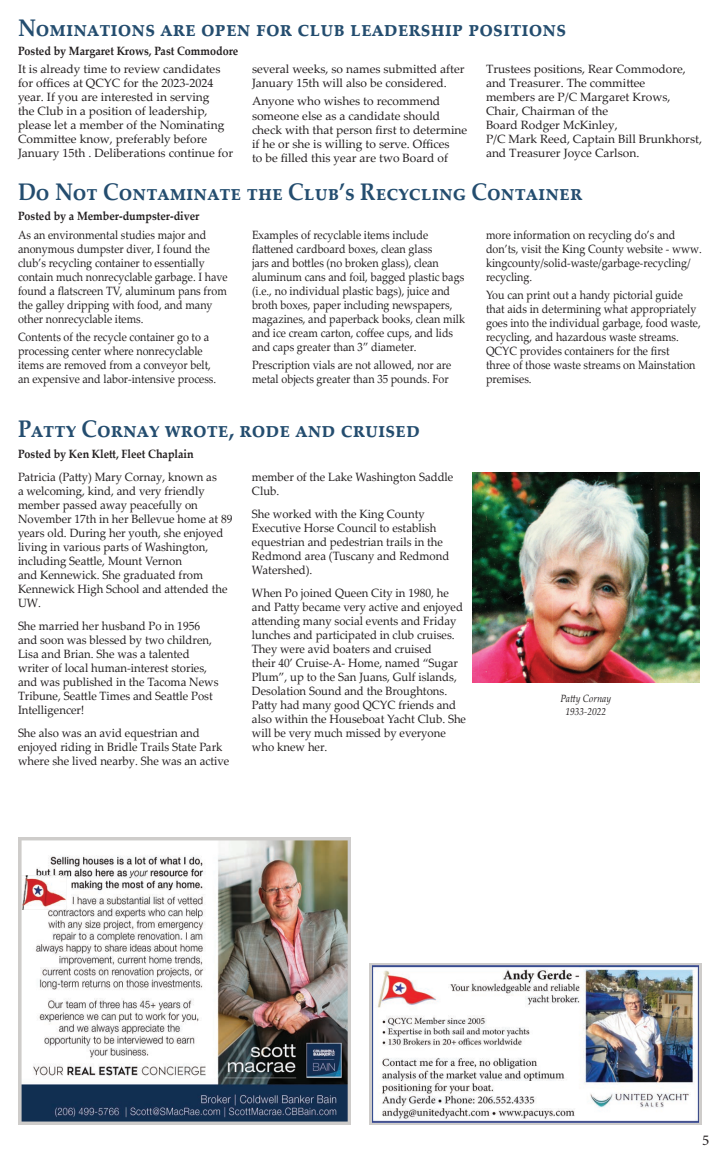
<style>
.page{position:relative;width:720px;height:1152px;background:#fff}
.page>*{position:absolute;margin:0;border:0;box-sizing:border-box;transform-origin:0 0}
.t1{font:700 24px "Palatino Linotype";color:#244d6f;scale:.9 1}
.t2{font:700 24px "Palatino Linotype";letter-spacing:.06em;color:#244d6f;scale:.9 1}
.t3{font:15px "Minion Pro";color:#231f20}
.t4{font:12px/14px "Palatino Linotype";color:#231f20;scale:.95 1}
.t5{font:12px/14px "Palatino Linotype";color:#231f20;scale:.9 1}
.t6{font:12px/14px "Palatino Linotype";color:#231f20}
.t7{font:700 12px "Palatino Linotype";color:#231f20;scale:.9 1}
.t8{font:italic 10.5px/13.1px "Palatino Linotype";color:#231f20;text-align:center;scale:.9 1}
</style>
<div class="page">
<img style="left:472px;top:472px;width:228px;height:210px">
<svg style="left:369px;top:963px;width:333px;height:162px;background:#b2b4c0"></svg>
<img style="left:372px;top:966px;width:327px;height:156px">
<div style="left:18px;top:837px;width:333px;height:288px;background:#ceccca"></div>
<img style="left:22px;top:840px;width:326px;height:282px">
<img style="left:22px;top:875px;width:44px;height:35px">
<h1 class="t1" style="left:18px;top:10px;width:611px">Nominations are open for club leadership positions</h1>
<p class="t7" style="left:18px;top:43px;width:246px">Posted by Margaret Krows, Past Commodore</p>
<p class="t6" style="left:18px;top:61px;width:217px">It is already time to review candidates for offices at QCYC for the 2023-2024 year. If you are interested in serving<br>the Club in a position of leadership, please let a member of the Nominating Committee know, preferably before January 15th . Deliberations continue for</p>
<p class="t6" style="left:252px;top:61px;width:214px">several weeks, so names submitted after<br>January 15th will also be considered.</p>
<p class="t6" style="left:252px;top:94px;width:217px">Anyone who wishes to recommend someone else as a candidate should check with that person first to determine if he or she is willing to serve. Offices<br>to be filled this year are two Board of</p>
<p class="t6" style="left:486px;top:61px;width:217px">Trustees positions, Rear Commodore, and Treasurer. The committee<br>members are P/C Margaret Krows,<br>Chair, Chairman of the<br>Board Rodger McKinley,<br>P/C Mark Reed, Captain Bill Brunkhorst, and Treasurer Joyce Carlson.</p>
<h1 class="t1" style="left:18px;top:175px;width:624px">Do Not Contaminate the Club’s Recycling Container</h1>
<p class="t7" style="left:18px;top:207px;width:203px">Posted by a Member-dumpster-diver</p>
<p class="t5" style="left:18px;top:227px;width:234px">As an environmental studies major and anonymous dumpster diver, I found the club’s recycling container to essentially contain much nonrecyclable garbage. I have found a flatscreen TV, aluminum pans from the galley dripping with food, and many other nonrecyclable items.</p>
<p class="t5" style="left:18px;top:329px;width:222px">Contents of the recycle container go to a processing center where nonrecyclable items are removed from a conveyor belt, an expensive and labor-intensive process.</p>
<p class="t5" style="left:252px;top:227px;width:238px">Examples of recyclable items include flattened cardboard boxes, clean glass<br>jars and bottles (no broken glass), clean aluminum cans and foil, bagged plastic bags (i.e., no individual plastic bags), juice and broth boxes, paper including newspapers, magazines, and paperback books, clean milk and ice cream carton, coffee cups, and lids and caps greater than 3” diameter.</p>
<p class="t5" style="left:252px;top:358px;width:223px">Prescription vials are not allowed, nor are metal objects greater than 35 pounds. For</p>
<h1 class="t2" style="left:18px;top:411px;width:448px">Patty Cornay wrote, rode and cruised</h1>
<p class="t7" style="left:18px;top:445px;width:197px">Posted by Ken Klett, Fleet Chaplain</p>
<p class="t4" style="left:18px;top:470px;width:227px">Patricia (Patty) Mary Cornay, known as<br>a welcoming, kind, and very friendly member passed away peacefully on November 17th in her Bellevue home at 89 years old. During her youth, she enjoyed living in various parts of Washington, including Seattle, Mount Vernon<br>and Kennewick. She graduated from Kennewick High School and attended the UW.</p>
<p class="t4" style="left:18px;top:619px;width:213px">She married her husband Po in 1956 and soon was blessed by two children, Lisa and Brian. She was a talented writer of local human-interest stories, and was published in the Tacoma News Tribune, Seattle Times and Seattle Post Intelligencer!</p>
<p class="t4" style="left:18px;top:726px;width:224px">She also was an avid equestrian and enjoyed riding in Bridle Trails State Park where she lived nearby. She was an active</p>
<p class="t4" style="left:252px;top:470px;width:214px">member of the Lake Washington Saddle<br>Club.</p>
<p class="t4" style="left:252px;top:507px;width:209px">She worked with the King County<br>Executive Horse Council to establish equestrian and pedestrian trails in the<br>Redmond area (Tuscany and Redmond<br>Watershed).</p>
<p class="t4" style="left:252px;top:586px;width:227px">When Po joined Queen City in 1980, he and Patty became very active and enjoyed attending many social events and Friday lunches and participated in club cruises.<br>They were avid boaters and cruised<br>their 40’ Cruise-A- Home, named “Sugar Plum”, up to the San Juans, Gulf islands, Desolation Sound and the Broughtons.<br>Patty had many good QCYC friends and also within the Houseboat Yacht Club. She will be very much missed by everyone who knew her.</p>
<p class="t5" style="left:486px;top:227px;width:241px">more information on recycling do’s and don’ts, visit the King County website - www. kingcounty/solid-waste/garbage-recycling/ recycling.</p>
<p class="t5" style="left:486px;top:288px;width:240px">You can print out a handy pictorial guide that aids in determining what appropriately goes into the individual garbage, food waste, recycling, and hazardous waste streams.<br>QCYC provides containers for the first<br>three of those waste streams on Mainstation premises.</p>
<p class="t8" style="left:561px;top:691px;width:58px">Patty Cornay<br>1933-2022</p>
<p class="t3" style="left:702px;top:1130px;width:9px">5</p>
</div>
